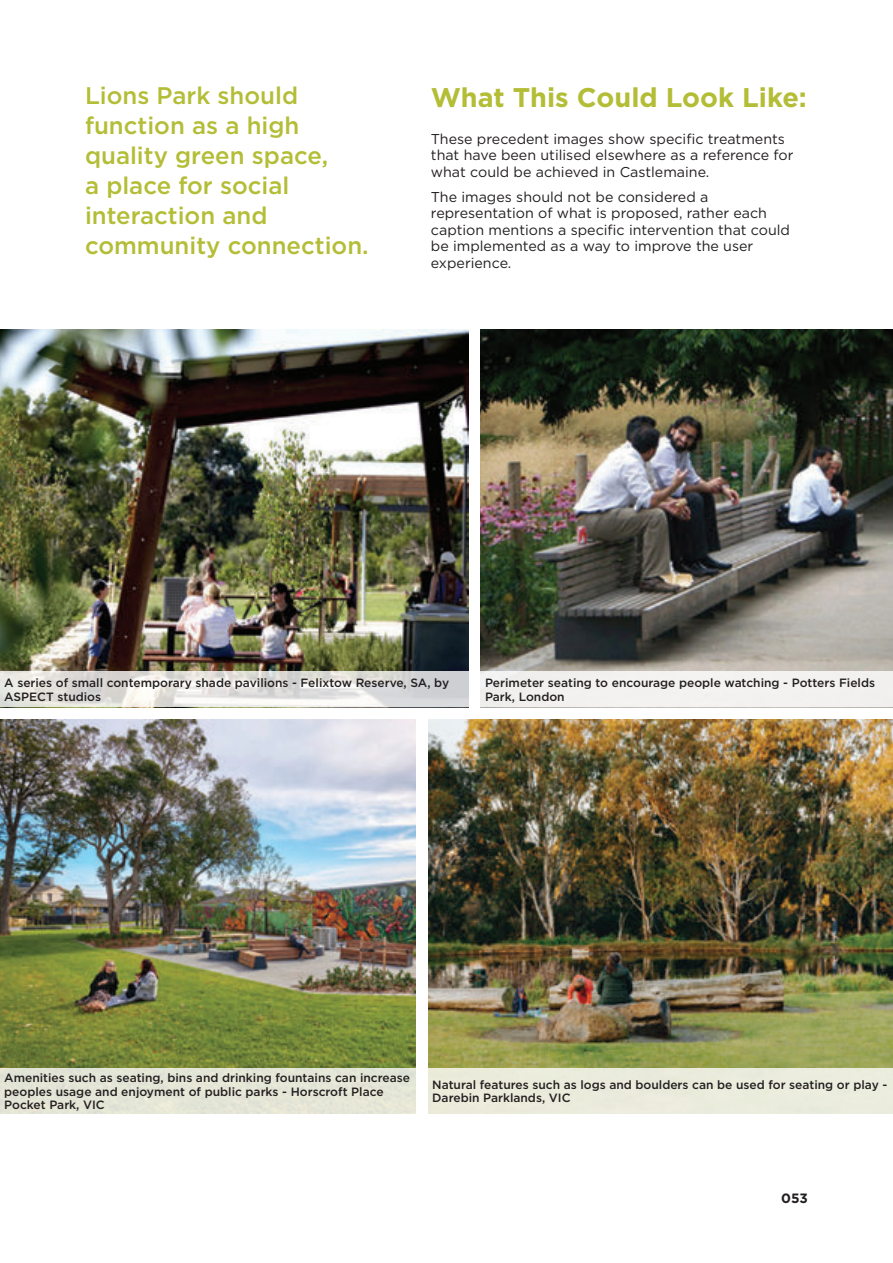
<style>
.page{position:relative;width:893px;height:1263px;background:#fff}
.page>*{position:absolute;margin:0;border:0;box-sizing:border-box;transform-origin:0 0}
.t1{font:700 27px "Gotham";color:#b3bd35}
.t2{font:500 24px/30px "Gotham";color:#b3bd35}
.t3{font:14.25px/16.5px "Gotham";color:#231f20}
.t4{font:700 13.5px "Gotham";color:#231f20}
.t5{font:500 12px/13.5px "Gotham";color:#231f20}
</style>
<div class="page">
<img style="left:0;top:330px;width:468px;height:342px">
<img style="left:481px;top:330px;width:412px;height:342px">
<img style="left:0;top:720px;width:415px;height:348px">
<img style="left:428px;top:720px;width:465px;height:348px">
<svg style="left:0;top:672px;width:468px;height:35px"></svg>
<div style="left:0;top:1068px;width:415px;height:45px;background:#e4e6d7"></div>
<div style="left:428px;top:1068px;width:465px;height:45px;background:#ebecdc"></div>
<div style="left:481px;top:672px;width:412px;height:35px;background:#f2f2f0"></div>
<h2 class="t2" style="left:85px;top:80px;width:285px">Lions Park should function as a high quality green space,<br>a place for social interaction and community connection.</h2>
<h1 class="t1" style="left:431px;top:79px;width:377px">What This Could Look Like:</h1>
<p class="t3" style="left:431px;top:130px;width:364px">These precedent images show specific treatments that have been utilised elsewhere as a reference for what could be achieved in Castlemaine.</p>
<p class="t3" style="left:431px;top:188px;width:361px">The images should not be considered a representation of what is proposed, rather each caption mentions a specific intervention that could be implemented as a way to improve the user experience.</p>
<p class="t5" style="left:4px;top:676px;width:446px">A series of small contemporary shade pavilions - Felixtow Reserve, SA, by<br>ASPECT studios</p>
<p class="t5" style="left:485px;top:676px;width:392px">Perimeter seating to encourage people watching - Potters Fields<br>Park, London</p>
<p class="t5" style="left:4px;top:1071px;width:407px">Amenities such as seating, bins and drinking fountains can increase peoples usage and enjoyment of public parks - Horscroft Place<br>Pocket Park, VIC</p>
<p class="t5" style="left:432px;top:1078px;width:457px">Natural features such as logs and boulders can be used for seating or play -<br>Darebin Parklands, VIC</p>
<p class="t4" style="left:781px;top:1189px;width:28px">053</p>
</div>
